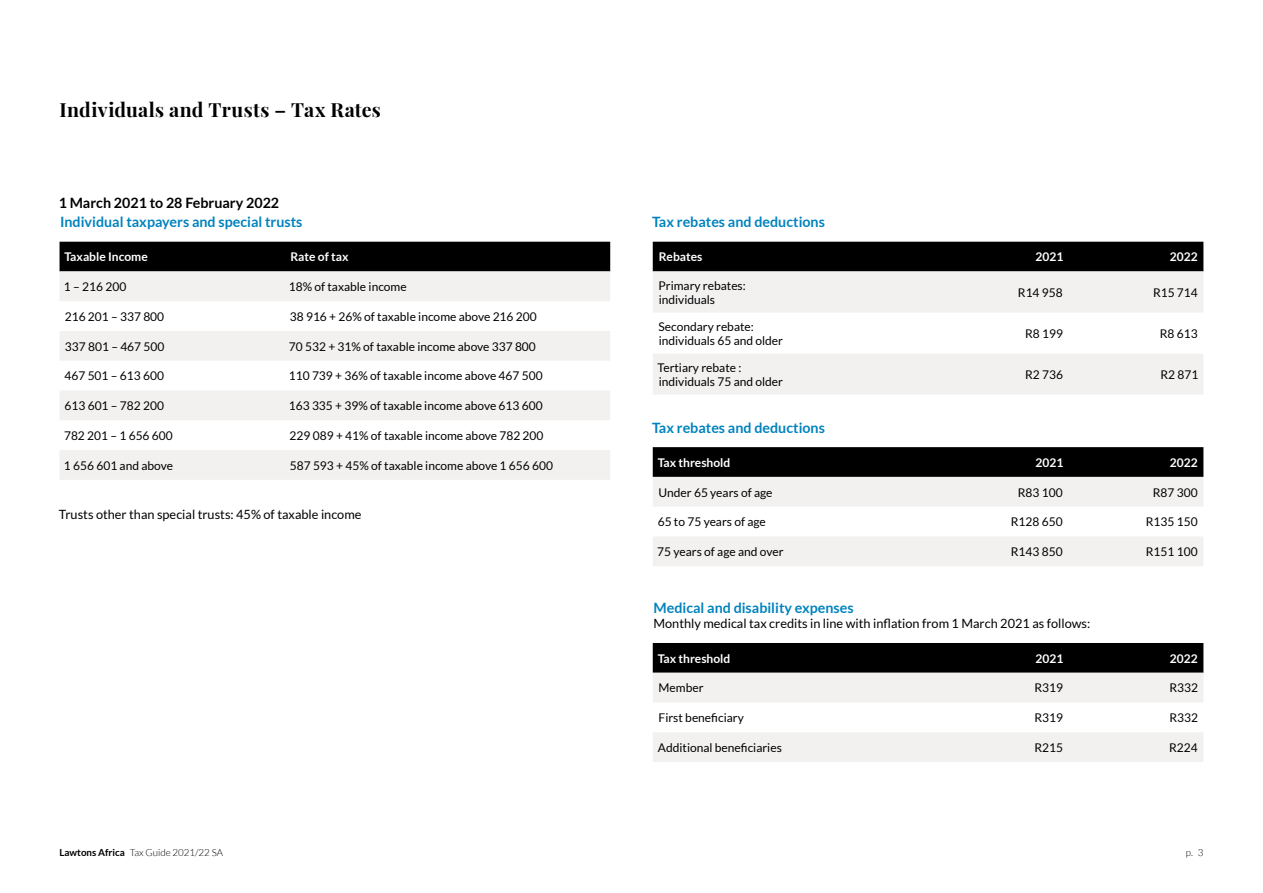
<style>
.page{position:relative;width:1263px;height:893px;background:#fff}
.page>*{position:absolute;margin:0;border:0;box-sizing:border-box;transform-origin:0 0}
.t1{font:700 19.5px "Playfair Display";letter-spacing:.02em;color:#000}
.t2{font:700 14.25px "Lato";color:#0083be}
.t3{font:700 14.25px "Lato";color:#000}
.t4{font:12.75px "Lato";color:#000}
.t5{font:12px/14.4px "Lato";color:#000}
.t6{font:700 12px "Lato";color:#fff}
.t7{font:300 9.75px "Lato";color:#000}
.s1{font-weight:700}
</style>
<div class="page">
<div style="left:60px;top:242px;width:550px;height:29px;background:#000"></div>
<svg style="left:60px;top:271px;width:550px;height:209px;fill:#f2f1f0"></svg>
<div style="left:653px;top:242px;width:550px;height:29px;background:#000"></div>
<svg style="left:653px;top:271px;width:550px;height:124px;fill:#f2f1f0"></svg>
<div style="left:653px;top:447px;width:550px;height:30px;background:#000"></div>
<svg style="left:653px;top:477px;width:550px;height:89px;fill:#f2f1f0"></svg>
<div style="left:653px;top:643px;width:550px;height:30px;background:#000"></div>
<svg style="left:653px;top:673px;width:550px;height:89px;fill:#f2f1f0"></svg>
<h1 class="t1" style="left:60px;top:94px;width:323px">Individuals and Trusts – Tax Rates</h1>
<p class="t3" style="left:59px;top:195px;width:222px">1 March 2021 to 28 February 2022</p>
<p class="t2" style="left:60px;top:214px;width:244px">Individual taxpayers and special trusts</p>
<p class="t6" style="left:65px;top:250px;width:85px">Taxable Income</p>
<p class="t6" style="left:290px;top:250px;width:60px">Rate of tax</p>
<p class="t5" style="left:64px;top:280px;width:64px">1 – 216 200</p>
<p class="t5" style="left:289px;top:280px;width:119px">18% of taxable income</p>
<p class="t5" style="left:65px;top:309px;width:101px">216 201 – 337 800</p>
<p class="t5" style="left:290px;top:309px;width:248px">38 916 + 26% of taxable income above 216 200</p>
<p class="t5" style="left:65px;top:339px;width:101px">337 801 – 467 500</p>
<p class="t5" style="left:289px;top:339px;width:248px">70 532 + 31% of taxable income above 337 800</p>
<p class="t5" style="left:64px;top:369px;width:101px">467 501 – 613 600</p>
<p class="t5" style="left:289px;top:369px;width:255px">110 739 + 36% of taxable income above 467 500</p>
<p class="t5" style="left:65px;top:399px;width:101px">613 601 – 782 200</p>
<p class="t5" style="left:289px;top:399px;width:255px">163 335 + 39% of taxable income above 613 600</p>
<p class="t5" style="left:64px;top:428px;width:110px">782 201 – 1 656 600</p>
<p class="t5" style="left:290px;top:428px;width:255px">229 089 + 41% of taxable income above 782 200</p>
<p class="t5" style="left:64px;top:458px;width:111px">1 656 601 and above</p>
<p class="t5" style="left:290px;top:458px;width:265px">587 593 + 45% of taxable income above 1 656 600</p>
<p class="t4" style="left:59px;top:507px;width:304px">Trusts other than special trusts: 45% of taxable income</p>
<p class="t2" style="left:652px;top:214px;width:174px">Tax rebates and deductions</p>
<p class="t6" style="left:659px;top:250px;width:45px">Rebates</p>
<p class="t6" style="left:1035px;top:250px;width:29px">2021</p>
<p class="t6" style="left:1170px;top:250px;width:29px">2022</p>
<p class="t5" style="left:658px;top:278px;width:89px">Primary rebates: individuals</p>
<p class="t5" style="left:1018px;top:285px;width:46px">R14 958</p>
<p class="t5" style="left:1153px;top:285px;width:46px">R15 714</p>
<p class="t5" style="left:658px;top:319px;width:126px">Secondary rebate: individuals 65 and older</p>
<p class="t5" style="left:1025px;top:326px;width:39px">R8 199</p>
<p class="t5" style="left:1160px;top:326px;width:39px">R8 613</p>
<p class="t5" style="left:657px;top:360px;width:127px">Tertiary rebate : individuals 75 and older</p>
<p class="t5" style="left:1025px;top:367px;width:39px">R2 736</p>
<p class="t5" style="left:1160px;top:367px;width:39px">R2 871</p>
<p class="t2" style="left:652px;top:419px;width:174px">Tax rebates and deductions</p>
<p class="t6" style="left:658px;top:456px;width:74px">Tax threshold</p>
<p class="t6" style="left:1035px;top:456px;width:29px">2021</p>
<p class="t6" style="left:1170px;top:456px;width:29px">2022</p>
<p class="t5" style="left:658px;top:485px;width:116px">Under 65 years of age</p>
<p class="t5" style="left:1018px;top:485px;width:46px">R83 100</p>
<p class="t5" style="left:1153px;top:485px;width:46px">R87 300</p>
<p class="t5" style="left:658px;top:515px;width:110px">65 to 75 years of age</p>
<p class="t5" style="left:1011px;top:515px;width:53px">R128 650</p>
<p class="t5" style="left:1146px;top:515px;width:53px">R135 150</p>
<p class="t5" style="left:657px;top:544px;width:128px">75 years of age and over</p>
<p class="t5" style="left:1011px;top:544px;width:53px">R143 850</p>
<p class="t5" style="left:1146px;top:544px;width:53px">R151 100</p>
<p class="t2" style="left:653px;top:600px;width:202px">Medical and disability expenses</p>
<p class="t4" style="left:653px;top:617px;width:438px">Monthly medical tax credits in line with inflation from 1 March 2021 as follows:</p>
<p class="t6" style="left:658px;top:651px;width:74px">Tax threshold</p>
<p class="t6" style="left:1035px;top:651px;width:29px">2021</p>
<p class="t6" style="left:1170px;top:651px;width:29px">2022</p>
<p class="t5" style="left:659px;top:681px;width:47px">Member</p>
<p class="t5" style="left:1034px;top:681px;width:30px">R319</p>
<p class="t5" style="left:1169px;top:681px;width:30px">R332</p>
<p class="t5" style="left:659px;top:711px;width:87px">First beneficiary</p>
<p class="t5" style="left:1034px;top:711px;width:30px">R319</p>
<p class="t5" style="left:1169px;top:711px;width:30px">R332</p>
<p class="t5" style="left:658px;top:740px;width:125px">Additional beneficiaries</p>
<p class="t5" style="left:1034px;top:740px;width:30px">R215</p>
<p class="t5" style="left:1169px;top:740px;width:30px">R224</p>
<p class="t7" style="left:60px;top:848px;width:165px"><span class="s1">Lawtons Africa</span> Tax Guide 2021/22 SA</p>
<p class="t7" style="left:1186px;top:848px;width:19px">p. 3</p>
</div>
